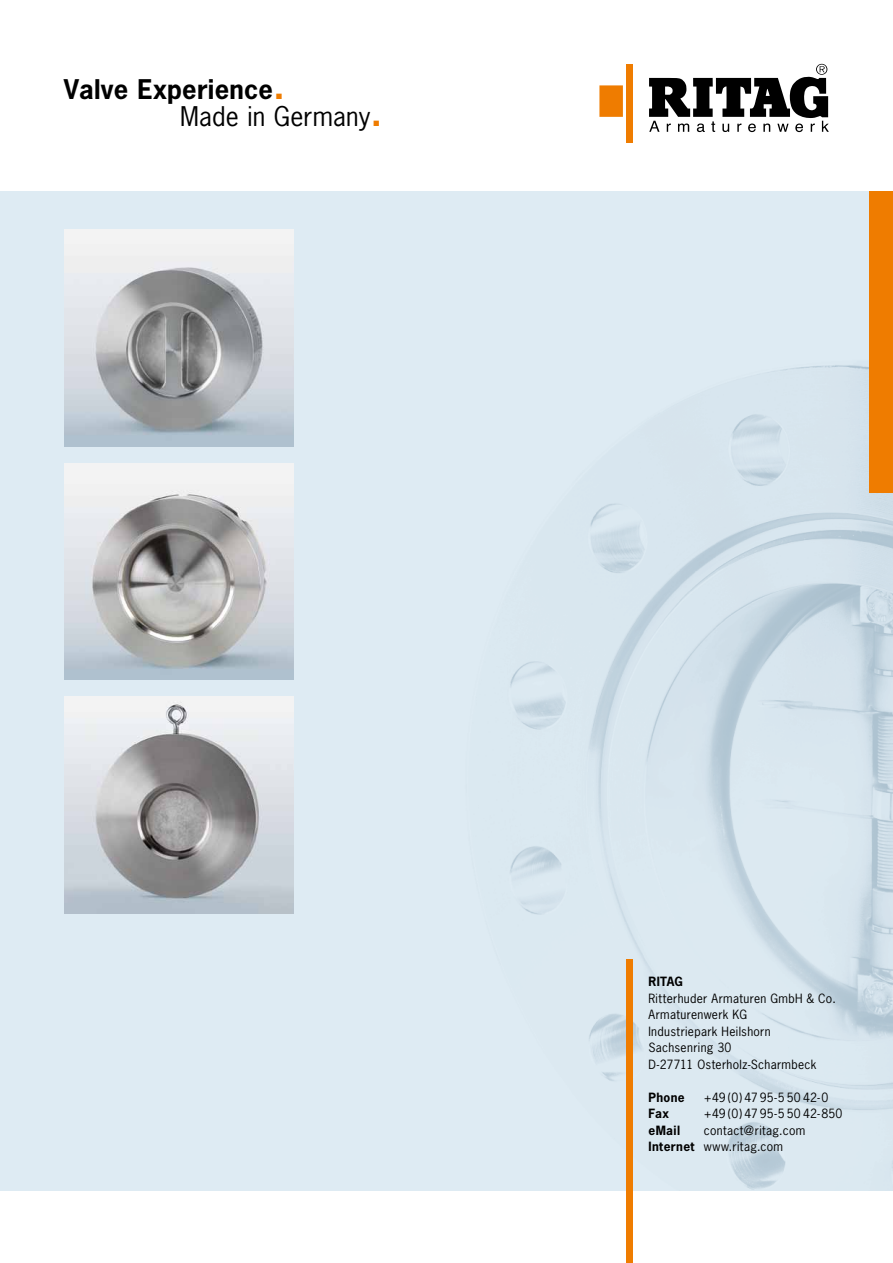
<style>
.page{position:relative;width:893px;height:1263px;background:#fff}
.page>*{position:absolute;margin:0;border:0;box-sizing:border-box;transform-origin:0 0}
.t1{font:700 25.5px/27px "News Gothic";letter-spacing:.01em;color:#000}
.t2{font:12px/16.5px "News Gothic";letter-spacing:.03em;color:#000}
.t3{font:12px "News Gothic";letter-spacing:.01em;color:#000}
.t4{font:700 12px "News Gothic";letter-spacing:.03em;color:#000}
.s1{font-size:36px;color:#ef7c00}
.s2{font-weight:400}
.s3{font-weight:700}
</style>
<div class="page">
<div style="left:0;top:191px;width:893px;height:1000px;background:#deebf3"></div>
<img style="left:510px;top:191px;width:383px;height:999px">
<div style="left:870px;top:191px;width:23px;height:302px;background:#ef7c00"></div>
<div style="left:626px;top:64px;width:7px;height:79px;background:#ef7c00"></div>
<div style="left:599px;top:85px;width:24px;height:32px;background:#ef7c00"></div>
<svg style="left:649px;top:64px;width:180px;height:68px"></svg>
<div style="left:626px;top:959px;width:7px;height:304px;background:#ef7c00"></div>
<img style="left:64px;top:697px;width:229px;height:217px">
<img style="left:64px;top:463px;width:229px;height:217px">
<img style="left:64px;top:229px;width:229px;height:217px">
<h1 class="t1" style="left:180px;top:75px;width:203px;text-indent:-116px">Valve Experience<span class="s1">.<br></span><span class="s2">Made in Germany</span><span class="s1">.</span></h1>
<p class="t4" style="left:648px;top:974px;width:36px">RITAG</p>
<p class="t2" style="left:648px;top:990px;width:189px">Ritterhuder Armaturen GmbH &amp; Co.<br>Armaturenwerk KG<br>Industriepark Heilshorn<br>Sachsenring 30<br>D-27711 Osterholz-Scharmbeck</p>
<p class="t4" style="left:648px;top:1089px;width:38px">Phone</p>
<p class="t2" style="left:704px;top:1089px;width:126px">+49 (0) 47 95-5 50 42- 0</p>
<p class="t4" style="left:648px;top:1106px;width:22px">Fax</p>
<p class="t3" style="left:704px;top:1106px;width:140px">+49 (0) 47 95-5 50 42- 850</p>
<p class="t4" style="left:648px;top:1122px;width:33px">eMail</p>
<p class="t2" style="left:648px;top:1122px;width:158px;text-indent:55px">contact@ritag.com<br><span class="s3">Internet</span> www.ritag.com</p>
</div>
